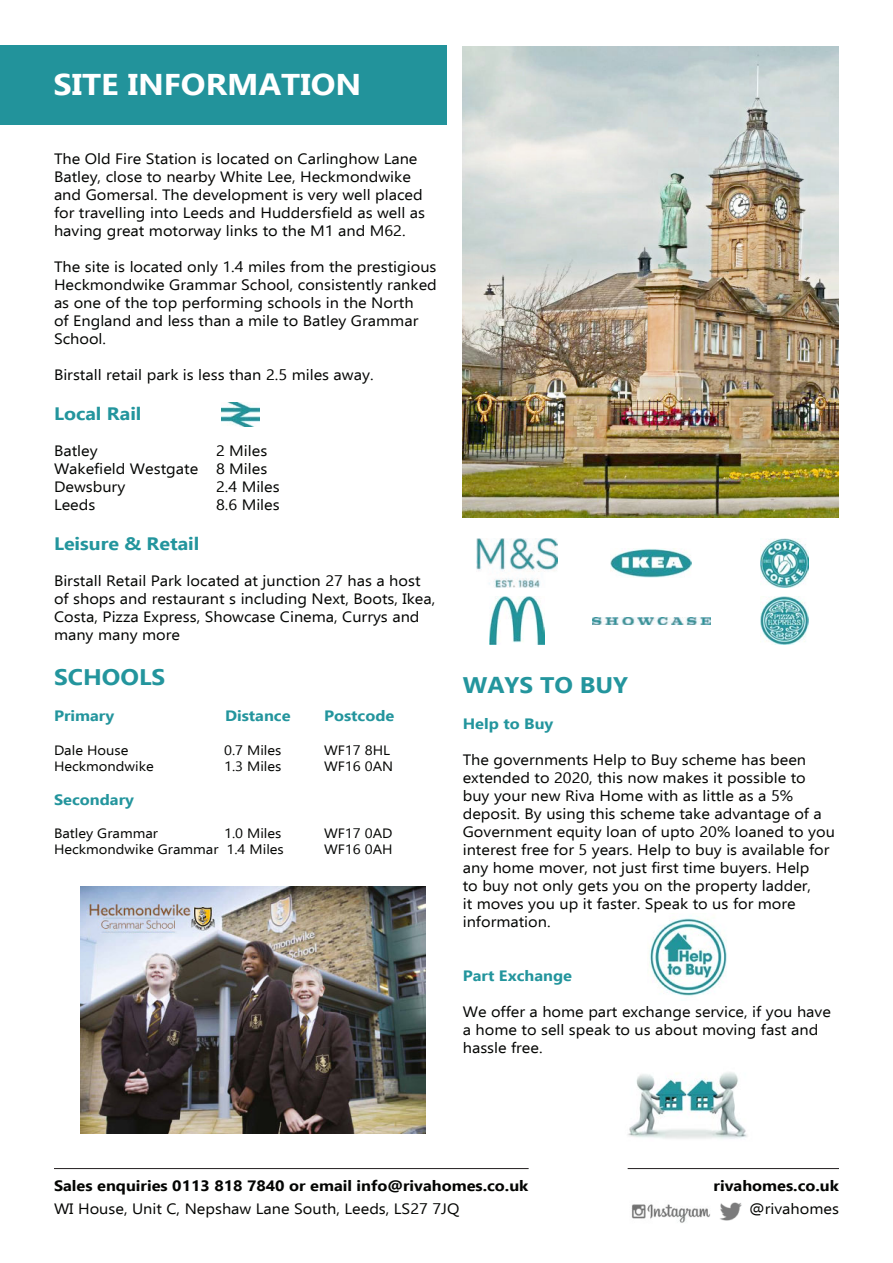
<style>
.page{position:relative;width:893px;height:1263px;background:#fff}
.page>*{position:absolute;margin:0;border:0;box-sizing:border-box;transform-origin:0 0}
.t1{font:700 30px "Ebrima";color:#fff;scale:1.09 1}
.t2{font:700 22.5px "Ebrima";color:#23959d;scale:1.09 1}
.t3{font:700 18px "Ebrima";color:#23959d;scale:1.09 1}
.t4{font:15px/18px "Ebrima";color:#040503;scale:1.09 1}
.t5{font:700 15px "Ebrima";color:#040503;scale:1.09 1}
.t6{font:700 15px "Ebrima";color:#23959d;scale:1.09 1}
.t7{font:13.5px "Ebrima";color:#040503;scale:1.09 1}
</style>
<div class="page">
<img style="left:720px;top:1202px;width:22px;height:19px">
<img style="left:631px;top:1204px;width:80px;height:19px">
<hr style="left:54px;top:1168px;width:475px;height:1px;background:#231f20">
<hr style="left:628px;top:1168px;width:211px;height:1px;background:#231f20">
<div style="left:0;top:45px;width:446px;height:80px;background:#22939b"></div>
<img style="left:476px;top:539px;width:82px;height:48px">
<img style="left:610px;top:548px;width:81px;height:29px">
<img style="left:760px;top:539px;width:49px;height:48px">
<img style="left:760px;top:596px;width:49px;height:49px">
<img style="left:489px;top:596px;width:56px;height:49px">
<img style="left:593px;top:617px;width:118px;height:7px">
<img style="left:463px;top:47px;width:376px;height:470px">
<img style="left:222px;top:402px;width:37px;height:24px">
<img style="left:649px;top:918px;width:78px;height:79px">
<img style="left:627px;top:1072px;width:120px;height:67px">
<img style="left:81px;top:886px;width:345px;height:248px">
<p class="t1" style="left:53px;top:62px;width:284px">SITE INFORMATION</p>
<p class="t4" style="left:54px;top:150px;width:342px">The Old Fire Station is located on Carlinghow Lane Batley, close to nearby White Lee, Heckmondwike and Gomersal. The development is very well placed for travelling into Leeds and Huddersfield as well as having great motorway links to the M1 and M62.</p>
<p class="t4" style="left:54px;top:258px;width:353px">The site is located only 1.4 miles from the prestigious Heckmondwike Grammar School, consistently ranked as one of the top performing schools in the North<br>of England and less than a mile to Batley Grammar School.</p>
<p class="t4" style="left:54px;top:366px;width:295px">Birstall retail park is less than 2.5 miles away.</p>
<p class="t3" style="left:54px;top:400px;width:82px">Local Rail</p>
<p class="t4" style="left:54px;top:441px;width:42px">Batley</p>
<p class="t4" style="left:216px;top:441px;width:49px">2 Miles</p>
<p class="t4" style="left:54px;top:459px;width:197px">Wakefield Westgate 8 Miles</p>
<p class="t4" style="left:54px;top:477px;width:67px">Dewsbury</p>
<p class="t4" style="left:216px;top:477px;width:60px">2.4 Miles</p>
<p class="t4" style="left:54px;top:495px;width:39px">Leeds</p>
<p class="t4" style="left:216px;top:495px;width:60px">8.6 Miles</p>
<p class="t3" style="left:54px;top:530px;width:135px">Leisure &amp; Retail</p>
<p class="t4" style="left:54px;top:571px;width:351px">Birstall Retail Park located at junction 27 has a host of shops and restaurant s including Next, Boots, Ikea, Costa, Pizza Express, Showcase Cinema, Currys and many many more</p>
<p class="t2" style="left:54px;top:660px;width:104px">SCHOOLS</p>
<p class="t6" style="left:54px;top:704px;width:57px">Primary</p>
<p class="t6" style="left:225px;top:704px;width:62px">Distance</p>
<p class="t6" style="left:324px;top:704px;width:66px">Postcode</p>
<p class="t7" style="left:54px;top:740px;width:70px">Dale House</p>
<p class="t7" style="left:224px;top:740px;width:54px">0.7 Miles</p>
<p class="t7" style="left:324px;top:740px;width:62px">WF17 8HL</p>
<p class="t7" style="left:54px;top:756px;width:93px">Heckmondwike</p>
<p class="t7" style="left:224px;top:756px;width:54px">1.3 Miles</p>
<p class="t7" style="left:324px;top:756px;width:65px">WF16 0AN</p>
<p class="t6" style="left:54px;top:789px;width:75px">Secondary</p>
<p class="t7" style="left:54px;top:823px;width:97px">Batley Grammar</p>
<p class="t7" style="left:224px;top:823px;width:54px">1.0 Miles</p>
<p class="t7" style="left:324px;top:823px;width:64px">WF17 0AD</p>
<p class="t7" style="left:54px;top:839px;width:212px">Heckmondwike Grammar 1.4 Miles</p>
<p class="t7" style="left:324px;top:839px;width:65px">WF16 0AH</p>
<p class="t2" style="left:463px;top:668px;width:153px">WAYS TO BUY</p>
<p class="t6" style="left:463px;top:712px;width:85px">Help to Buy</p>
<p class="t4" style="left:463px;top:750px;width:343px">The governments Help to Buy scheme has been extended to 2020, this now makes it possible to buy your new Riva Home with as little as a 5% deposit. By using this scheme take advantage of a Government equity loan of upto 20% loaned to you interest free for 5 years. Help to buy is available for any home mover, not just first time buyers. Help<br>to buy not only gets you on the property ladder,<br>it moves you up it faster. Speak to us for more information.</p>
<p class="t6" style="left:463px;top:964px;width:102px">Part Exchange</p>
<p class="t4" style="left:463px;top:1002px;width:339px">We offer a home part exchange service, if you have a home to sell speak to us about moving fast and hassle free.</p>
<p class="t5" style="left:54px;top:1174px;width:437px">Sales enquiries 0113 818 7840 or email info@rivahomes.co.uk</p>
<p class="t4" style="left:54px;top:1200px;width:373px">WI House, Unit C, Nepshaw Lane South, Leeds, LS27 7JQ</p>
<p class="t5" style="left:714px;top:1174px;width:117px">rivahomes.co.uk</p>
<p class="t4" style="left:749px;top:1200px;width:84px">@rivahomes</p>
</div>
